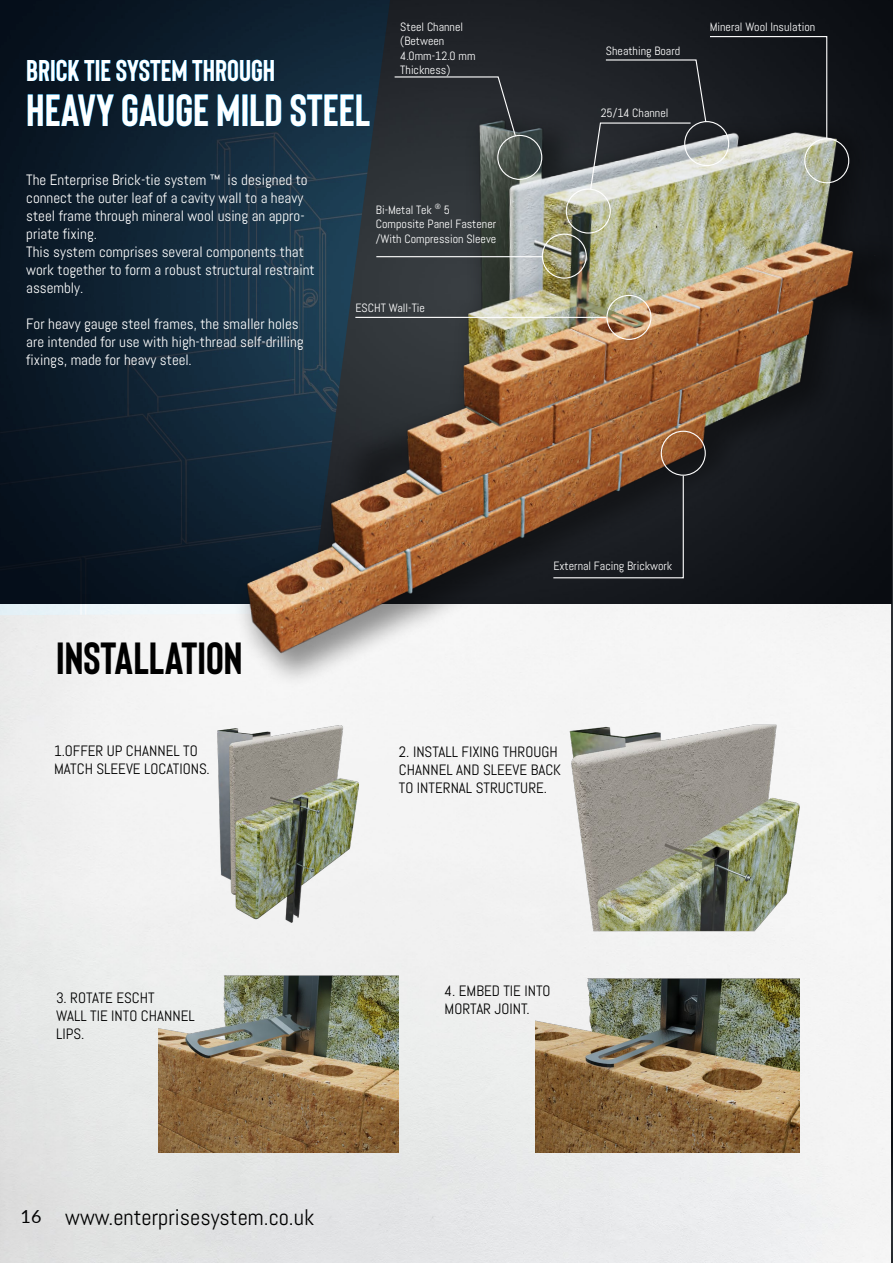
<style>
.page{position:relative;width:893px;height:1263px;background:#fff}
.page>*{position:absolute;margin:0;border:0;box-sizing:border-box;transform-origin:0 0}
.t1{font:700 45px "Bison";color:#fff}
.t2{font:700 45px "Bison";color:#000}
.t3{font:700 30px "Bison";color:#fff}
.t4{font:22.5px "Abel";color:#000}
.t5{font:18px "Lato";color:#020203}
.t6{font:15px/18px "Abel";color:#fff}
.t7{font:15px/18px "Abel";color:#000}
.t8{font:12px/14.4px "Abel";color:#fff}
</style>
<div class="page">
<img style="left:0;top:615px;width:892px;height:648px">
<img style="left:892px;top:0;width:1px;height:1263px">
<img style="left:390px;top:0;width:502px;height:29px">
<img style="left:0;top:0;width:390px;height:615px">
<img style="left:149px;top:29px;width:744px;height:575px">
<svg style="left:393px;top:76px;width:124px;height:62px;background:#313539"></svg>
<hr style="left:355px;top:317px;width:251px;height:1px;background:#fff">
<hr style="left:376px;top:256px;width:166px;height:1px;background:#fff">
<img style="left:380px;top:153px;width:513px;height:915px">
<img style="left:132px;top:604px;width:286px;height:357px">
<img style="left:517px;top:595px;width:319px;height:358px">
<img style="left:158px;top:863px;width:241px;height:289px">
<img style="left:535px;top:842px;width:264px;height:310px">
<svg style="left:589px;top:35px;width:239px;height:156px;background:#505353"></svg>
<h2 class="t3" style="left:26px;top:54px;width:251px">BRICK TIE SYSTEM THROUGH</h2>
<h1 class="t1" style="left:26px;top:86px;width:346px">HEAVY GAUGE MILD STEEL</h1>
<p class="t8" style="left:400px;top:19px;width:77px">Steel Channel (Between<br>4.0mm-12.0 mm<br>Thickness)</p>
<p class="t6" style="left:26px;top:171px;width:290px">The Enterprise Brick-tie system ™ is designed to connect the outer leaf of a cavity wall to a heavy steel frame through mineral wool using an appro&shy;priate fixing.<br>This system comprises several components that work together to form a robust structural restraint assembly.</p>
<p class="t6" style="left:26px;top:315px;width:279px">For heavy gauge steel frames, the smaller holes are intended for use with high-thread self-drilling fixings, made for heavy steel.</p>
<p class="t8" style="left:376px;top:203px;width:122px">Bi-Metal Tek <sup>®</sup> 5<br>Composite Panel Fastener /With Compression Sleeve</p>
<p class="t8" style="left:355px;top:301px;width:71px">ESCHT Wall-Tie</p>
<p class="t8" style="left:606px;top:43px;width:76px">Sheathing Board</p>
<p class="t8" style="left:601px;top:106px;width:69px">25/14 Channel</p>
<p class="t8" style="left:710px;top:19px;width:107px">Mineral Wool Insulation</p>
<h1 class="t2" style="left:56px;top:634px;width:188px">INSTALLATION</h1>
<p class="t8" style="left:553px;top:559px;width:121px">External Facing Brickwork</p>
<p class="t7" style="left:54px;top:742px;width:157px">1.OFFER UP CHANNEL TO<br>MATCH SLEEVE LOCATIONS.</p>
<p class="t7" style="left:399px;top:743px;width:164px">2. INSTALL FIXING THROUGH<br>CHANNEL AND SLEEVE BACK<br>TO INTERNAL STRUCTURE.</p>
<p class="t7" style="left:56px;top:989px;width:140px">3. ROTATE ESCHT<br>WALL TIE INTO CHANNEL<br>LIPS.</p>
<p class="t7" style="left:445px;top:982px;width:108px">4. EMBED TIE INTO<br>MORTAR JOINT.</p>
<p class="t5" style="left:21px;top:1204px;width:22px">16</p>
<h3 class="t4" style="left:65px;top:1203px;width:250px">www.enterprisesystem.co.uk</h3>
</div>
